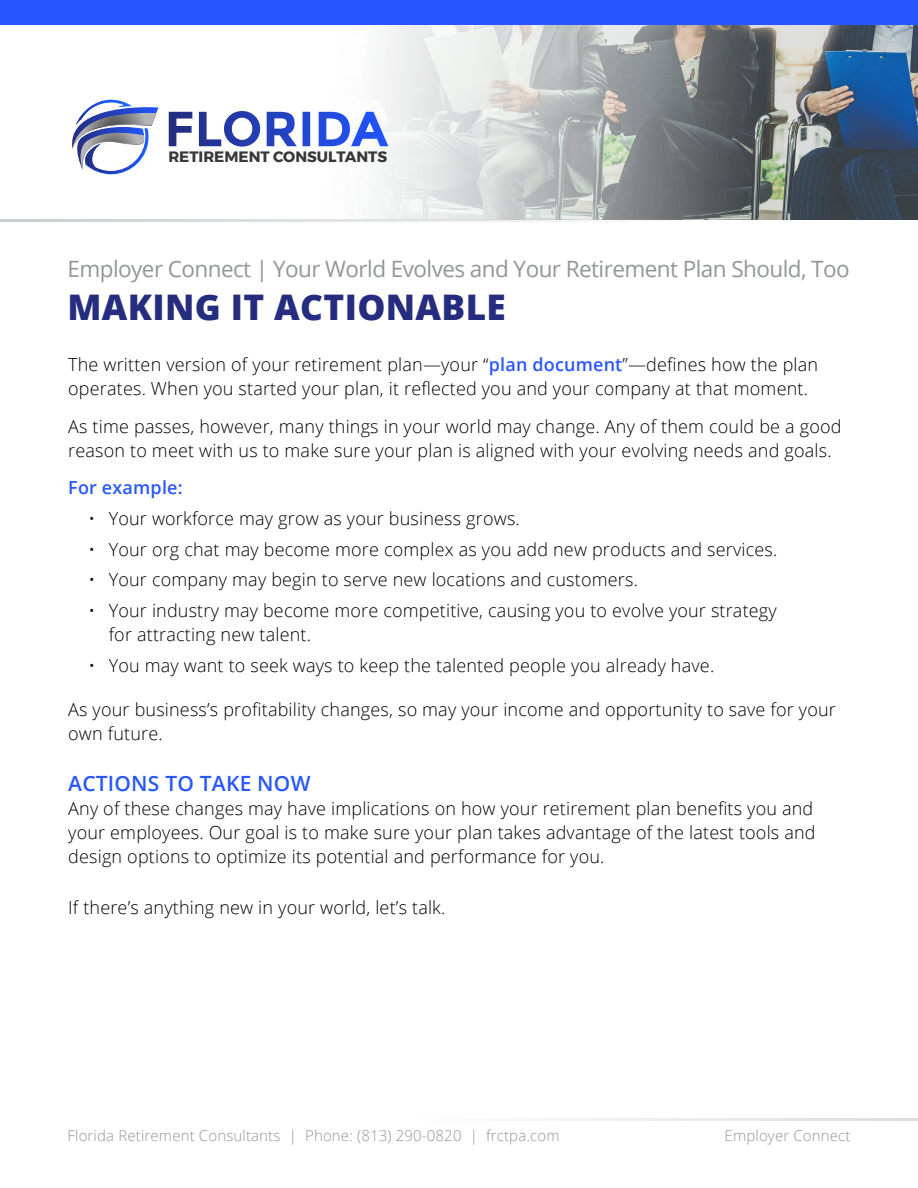
<style>
.page{position:relative;width:918px;height:1188px;background:#fff}
.page>*{position:absolute;margin:0;border:0;box-sizing:border-box;transform-origin:0 0}
.t1{font:800 35.25px "Open Sans";letter-spacing:.01em;color:#262d7f}
.t2{font:22.5px "Open Sans";letter-spacing:-.025em;color:#939598}
.t3{font:600 21px "Open Sans";letter-spacing:.01em;color:#2857fd}
.t4{font:300 18px/24px "Open Sans";letter-spacing:.01em;color:#000}
.t5{font:600 18px "Open Sans";letter-spacing:.01em;color:#2857fd}
.t6{font:300 15px "Open Sans";letter-spacing:.01em;color:#939598}
.t7{font:700 15px "Montserrat";color:#393939}
.s1{font-weight:600;color:#2857fd}
</style>
<div class="page">
<img style="left:312px;top:24px;width:606px;height:195px">
<hr style="left:0;top:219px;width:728px;height:3px;background:#bcbec0">
<hr style="left:416px;top:1118px;width:502px;height:2px;background:#bcbec0">
<div style="left:0;top:0;width:918px;height:24px;background:#2857fd"></div>
<svg style="left:72px;top:100px;width:86px;height:74px"></svg>
<svg style="left:169px;top:112px;width:23px;height:34px"></svg>
<svg style="left:199px;top:111px;width:61px;height:36px"></svg>
<svg style="left:267px;top:112px;width:30px;height:34px"></svg>
<svg style="left:303px;top:112px;width:7px;height:34px"></svg>
<svg style="left:319px;top:112px;width:69px;height:34px"></svg>
<p class="t7" style="left:168px;top:145px;width:220px">RETIREMENT CONSULTANTS</p>
<p class="t2" style="left:68px;top:253px;width:784px">Employer Connect | Your World Evolves and Your Retirement Plan Should, Too</p>
<h1 class="t1" style="left:68px;top:281px;width:440px">MAKING IT ACTIONABLE</h1>
<p class="t4" style="left:68px;top:352px;width:751px">The written version of your retirement plan—your “<span class="s1">plan document</span>”—defines how the plan operates. When you started your plan, it reflected you and your company at that moment.</p>
<p class="t4" style="left:68px;top:414px;width:775px">As time passes, however, many things in your world may change. Any of them could be a good reason to meet with us to make sure your plan is aligned with your evolving needs and goals.</p>
<p class="t5" style="left:68px;top:475px;width:116px">For example:</p>
<p class="t4" style="left:88px;top:506px;width:433px">• Your workforce may grow as your business grows.</p>
<p class="t4" style="left:88px;top:537px;width:690px">• Your org chat may become more complex as you add new products and services.</p>
<p class="t4" style="left:88px;top:567px;width:551px">• Your company may begin to serve new locations and customers.</p>
<p class="t4" style="left:109px;top:598px;width:670px;text-indent:-20px">• Your industry may become more competitive, causing you to evolve your strategy for attracting new talent.</p>
<p class="t4" style="left:88px;top:653px;width:627px">• You may want to seek ways to keep the talented people you already have.</p>
<p class="t4" style="left:68px;top:697px;width:769px">As your business’s profitability changes, so may your income and opportunity to save for your own future.</p>
<p class="t3" style="left:68px;top:769px;width:244px">ACTIONS TO TAKE NOW</p>
<p class="t4" style="left:68px;top:796px;width:749px">Any of these changes may have implications on how your retirement plan benefits you and your employees. Our goal is to make sure your plan takes advantage of the latest tools and design options to optimize its potential and performance for you.</p>
<p class="t4" style="left:68px;top:895px;width:379px">If there’s anything new in your world, let’s talk.</p>
<p class="t6" style="left:68px;top:1125px;width:494px">Florida Retirement Consultants | Phone: (813) 290-0820 | frctpa.com</p>
<p class="t6" style="left:725px;top:1125px;width:127px">Employer Connect</p>
</div>
